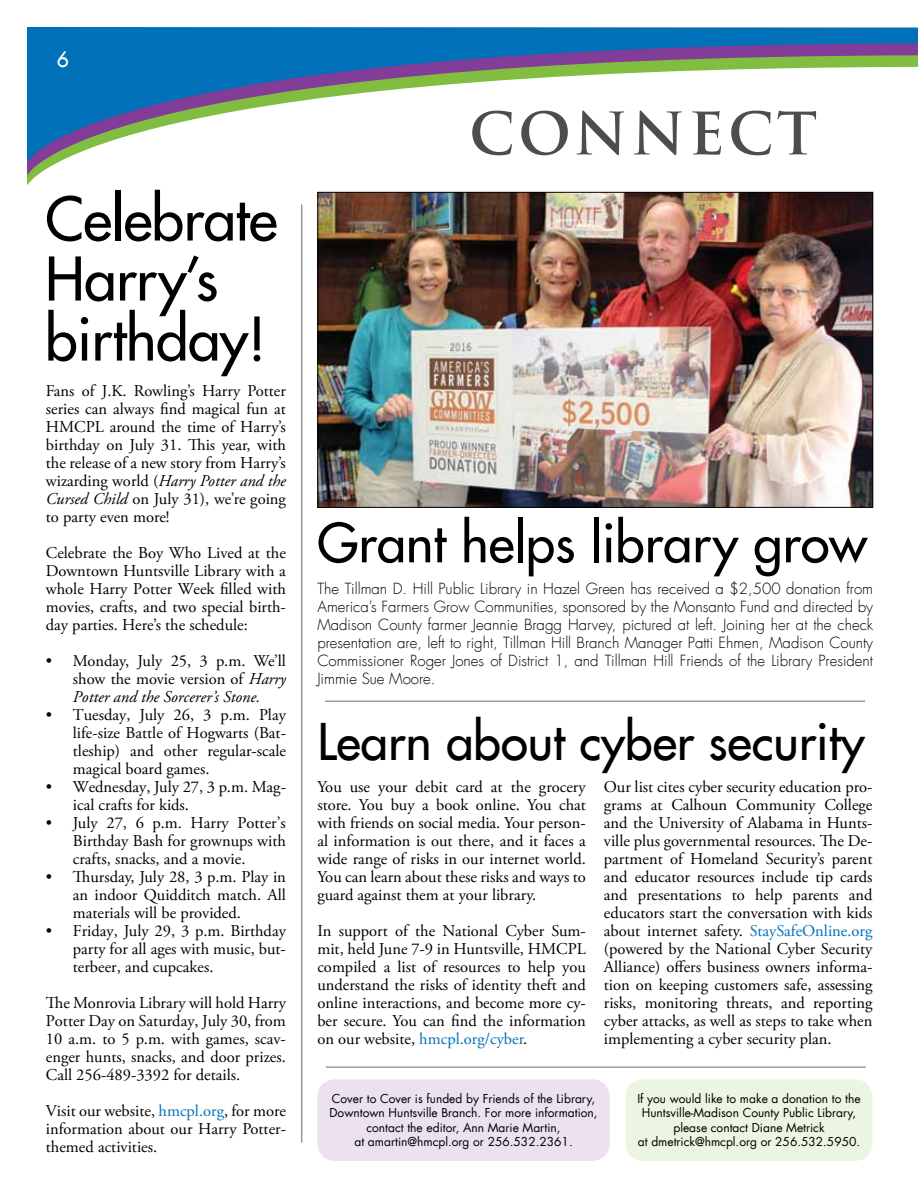
<style>
.page{position:relative;width:918px;height:1188px;background:#fff}
.page>*{position:absolute;margin:0;border:0;box-sizing:border-box;transform-origin:0 0}
.t1{font:58.5px/60px "Futura LT";letter-spacing:-.01em;color:#000}
.t2{font:700 57px "Trajan Pro";letter-spacing:.06em;color:#4d4d4f}
.t3{font:52.5px "Futura LT";color:#000}
.t4{font:49.5px "Futura LT";color:#000}
.t5{font:21px "Futura LT";color:#fff}
.t6{font:16.5px/18px "Adobe Garamond Pro";color:#000;text-align:justify}
.t7{font:300 15px/18px "Futura LT";color:#000;text-align:justify}
.t8{font:12px/14.4px "Futura LT";color:#000;text-align:center}
.s1{font-style:italic}
.s2{color:#0070b9}
</style>
<div class="page">
<svg style="left:27px;top:27px;width:890px;height:135px"></svg>
<svg style="left:917px;top:27px;width:1px;height:40px"></svg>
<img style="left:319px;top:194px;width:552px;height:312px">
<hr style="left:301px;top:204px;width:1px;height:939px;background:#939598">
<div style="left:317px;top:1079px;width:293px;height:82px;background:#ece2ef;border-radius:18px"></div>
<div style="left:626px;top:1079px;width:246px;height:82px;background:#ecf5e2;border-radius:18px"></div>
<hr style="left:326px;top:1066px;width:540px;height:2px;background:#939598">
<hr style="left:325px;top:701px;width:540px;height:1px;background:#939598">
<p class="t5" style="left:57px;top:46px;width:14px">6</p>
<h1 class="t1" style="left:45px;top:189px;width:234px">Celebrate<br>Harry’s birthday!</h1>
<p class="t6" style="left:46px;top:382px;width:242px">Fans of J.K. Rowling’s Harry Potter series can always find magical fun at HMCPL around the time of Harry’s birthday on July 31. This year, with the release of a new story from Harry’s wizarding world (<span class="s1">Harry Potter and the Cursed Child</span> on July 31), we’re going to party even more!</p>
<p class="t6" style="left:46px;top:544px;width:242px">Celebrate the Boy Who Lived at the Downtown Huntsville Library with a whole Harry Potter Week filled with movies, crafts, and two special birth&shy;day parties. Here’s the schedule:</p>
<p class="t6" style="left:73px;top:652px;width:215px;text-indent:-27px">• Monday, July 25, 3 p.m. We’ll show the movie version of <span class="s1">Harry Potter and the Sorcerer’s Stone.</span></p>
<p class="t6" style="left:73px;top:706px;width:215px;text-indent:-27px">• Tuesday, July 26, 3 p.m. Play life-size Battle of Hogwarts (Bat&shy;tleship) and other regular-scale magical board games.</p>
<p class="t6" style="left:73px;top:778px;width:215px;text-indent:-27px">• Wednesday, July 27, 3 p.m. Mag&shy;ical crafts for kids.</p>
<p class="t6" style="left:73px;top:814px;width:215px;text-indent:-27px">• July 27, 6 p.m. Harry Potter’s Birthday Bash for grownups with crafts, snacks, and a movie.</p>
<p class="t6" style="left:73px;top:868px;width:215px;text-indent:-27px">• Thursday, July 28, 3 p.m. Play in an indoor Quidditch match. All materials will be provided.</p>
<p class="t6" style="left:73px;top:922px;width:215px;text-indent:-27px">• Friday, July 29, 3 p.m. Birthday party for all ages with music, but&shy;terbeer, and cupcakes.</p>
<p class="t6" style="left:46px;top:994px;width:242px">The Monrovia Library will hold Harry Potter Day on Saturday, July 30, from 10 a.m. to 5 p.m. with games, scav&shy;enger hunts, snacks, and door prizes.<br>Call 256-489-3392 for details.</p>
<p class="t6" style="left:46px;top:1102px;width:242px">Visit our website, <span class="s2">hmcpl.org</span>, for more information about our Harry Potter&shy;themed activities.</p>
<h2 class="t2" style="left:469px;top:98px;width:350px">CONNECT</h2>
<h3 class="t3" style="left:317px;top:509px;width:551px">Grant helps library grow</h3>
<p class="t7" style="left:317px;top:580px;width:557px">The Tillman D. Hill Public Library in Hazel Green has received a $2,500 donation from America’s Farmers Grow Communities, sponsored by the Monsanto Fund and directed by Madison County farmer Jeannie Bragg Harvey, pictured at left. Joining her at the check presentation are, left to right, Tillman Hill Branch Manager Patti Ehmen, Madison County Commissioner Roger Jones of District 1, and Tillman Hill Friends of the Library President Jimmie Sue Moore.</p>
<h3 class="t4" style="left:317px;top:710px;width:549px">Learn about cyber security</h3>
<p class="t6" style="left:317px;top:778px;width:270px">You use your debit card at the grocery store. You buy a book online. You chat with friends on social media. Your person&shy;al information is out there, and it faces a wide range of risks in our internet world.<br>You can learn about these risks and ways to guard against them at your library.</p>
<p class="t6" style="left:317px;top:922px;width:270px">In support of the National Cyber Sum&shy;mit, held June 7-9 in Huntsville, HMCPL compiled a list of resources to help you understand the risks of identity theft and online interactions, and become more cy&shy;ber secure. You can find the information on our website, <span class="s2">hmcpl.org/cyber</span>.</p>
<p class="t6" style="left:604px;top:778px;width:270px">Our list cites cyber security education pro&shy;grams at Calhoun Community College and the University of Alabama in Hunts&shy;ville plus governmental resources. The De&shy;partment of Homeland Security’s parent and educator resources include tip cards and presentations to help parents and educators start the conversation with kids about internet safety. <span class="s2">StaySafeOnline.org </span>(powered by the National Cyber Security Alliance) offers business owners informa&shy;tion on keeping customers safe, assessing risks, monitoring threats, and reporting cyber attacks, as well as steps to take when implementing a cyber security plan.</p>
<p class="t8" style="left:330px;top:1091px;width:270px">Cover to Cover is funded by Friends of the Library, Downtown Huntsville Branch. For more information, contact the editor, Ann Marie Martin,<br>at amartin@hmcpl.org or 256.532.2361.</p>
<p class="t8" style="left:637px;top:1091px;width:225px">If you would like to make a donation to the Huntsville-Madison County Public Library, please contact Diane Metrick<br>at dmetrick@hmcpl.org or 256.532.5950.</p>
</div>
